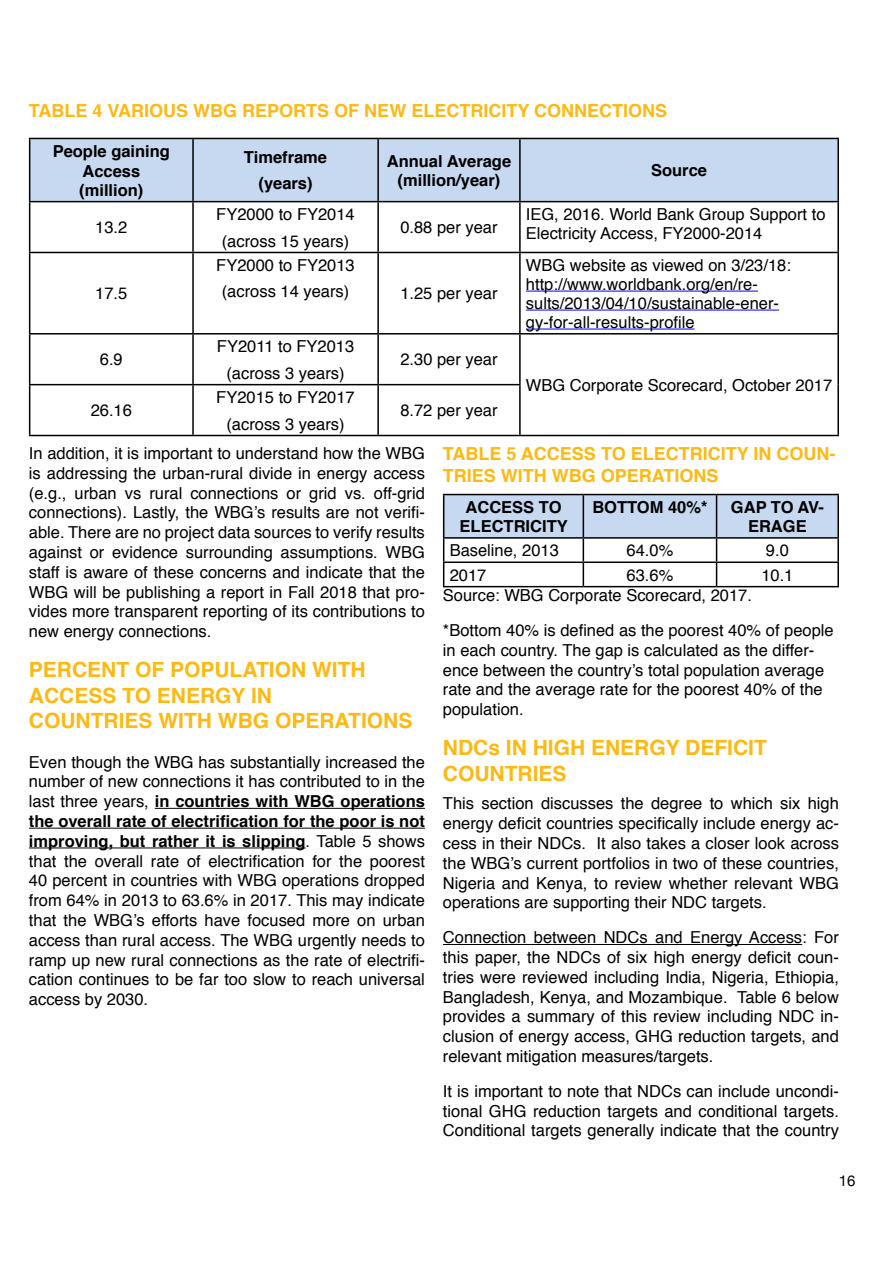
<style>
.page{position:relative;width:893px;height:1263px;background:#fff}
.page>*{position:absolute;margin:0;border:0;box-sizing:border-box;transform-origin:0 0}
.t1{font:700 21px/25.2px "Helvetica";color:#fdb913}
.t2{font:700 18px/21.6px "Helvetica";color:#fdb913}
.t3{font:16.5px/19.8px "Helvetica";color:#000;text-align:justify}
.t4{font:700 16.5px/18.9px "Helvetica";color:#000;text-align:center}
.t5{font:15px "Helvetica Neue";color:#000}
.s1{font-weight:700}
</style>
<div class="page">
<div style="left:30px;top:139px;width:807px;height:62px;background:#c6d9f1"></div>
<hr style="left:29px;top:138px;width:164px;height:1px;background:#000">
<hr style="left:29px;top:139px;width:1px;height:62px;background:#000">
<hr style="left:193px;top:138px;width:185px;height:1px;background:#000">
<hr style="left:192px;top:139px;width:2px;height:62px;background:#000">
<hr style="left:378px;top:138px;width:142px;height:1px;background:#000">
<hr style="left:377px;top:139px;width:2px;height:62px;background:#000">
<hr style="left:520px;top:138px;width:319px;height:1px;background:#000">
<hr style="left:519px;top:139px;width:2px;height:62px;background:#000">
<hr style="left:837px;top:139px;width:2px;height:62px;background:#000">
<hr style="left:29px;top:201px;width:164px;height:1px;background:#000">
<hr style="left:29px;top:202px;width:1px;height:50px;background:#000">
<hr style="left:193px;top:201px;width:185px;height:1px;background:#000">
<hr style="left:192px;top:202px;width:2px;height:50px;background:#000">
<hr style="left:378px;top:201px;width:142px;height:1px;background:#000">
<hr style="left:377px;top:202px;width:2px;height:50px;background:#000">
<hr style="left:520px;top:201px;width:319px;height:1px;background:#000">
<hr style="left:519px;top:202px;width:2px;height:50px;background:#000">
<hr style="left:837px;top:202px;width:2px;height:50px;background:#000">
<hr style="left:29px;top:252px;width:164px;height:1px;background:#000">
<hr style="left:29px;top:253px;width:1px;height:80px;background:#000">
<hr style="left:193px;top:252px;width:185px;height:1px;background:#000">
<hr style="left:192px;top:253px;width:2px;height:80px;background:#000">
<hr style="left:378px;top:252px;width:142px;height:1px;background:#000">
<hr style="left:377px;top:253px;width:2px;height:80px;background:#000">
<hr style="left:520px;top:252px;width:319px;height:1px;background:#000">
<hr style="left:519px;top:253px;width:2px;height:80px;background:#000">
<hr style="left:837px;top:253px;width:2px;height:80px;background:#000">
<hr style="left:29px;top:333px;width:164px;height:2px;background:#000">
<hr style="left:29px;top:335px;width:1px;height:49px;background:#000">
<hr style="left:193px;top:333px;width:185px;height:2px;background:#000">
<hr style="left:192px;top:335px;width:2px;height:49px;background:#000">
<hr style="left:378px;top:333px;width:142px;height:2px;background:#000">
<hr style="left:377px;top:335px;width:2px;height:49px;background:#000">
<hr style="left:520px;top:333px;width:319px;height:2px;background:#000">
<hr style="left:519px;top:335px;width:2px;height:49px;background:#000">
<hr style="left:837px;top:335px;width:2px;height:50px;background:#000">
<hr style="left:29px;top:384px;width:164px;height:1px;background:#000">
<hr style="left:29px;top:385px;width:1px;height:50px;background:#000">
<hr style="left:193px;top:384px;width:185px;height:1px;background:#000">
<hr style="left:192px;top:385px;width:2px;height:50px;background:#000">
<hr style="left:378px;top:384px;width:143px;height:1px;background:#000">
<hr style="left:377px;top:385px;width:2px;height:50px;background:#000">
<hr style="left:519px;top:385px;width:2px;height:50px;background:#000">
<hr style="left:837px;top:385px;width:2px;height:50px;background:#000">
<hr style="left:29px;top:435px;width:164px;height:1px;background:#000">
<hr style="left:193px;top:435px;width:185px;height:1px;background:#000">
<hr style="left:378px;top:435px;width:142px;height:1px;background:#000">
<hr style="left:520px;top:435px;width:319px;height:1px;background:#000">
<hr style="left:526px;top:291px;width:232px;height:1px;background:#00f">
<hr style="left:526px;top:310px;width:253px;height:1px;background:#00f">
<hr style="left:526px;top:329px;width:169px;height:1px;background:#00f">
<hr style="left:155px;top:808px;width:270px;height:1px;background:#000">
<hr style="left:29px;top:828px;width:396px;height:1px;background:#000">
<hr style="left:29px;top:847px;width:277px;height:1px;background:#000">
<hr style="left:443px;top:944px;width:359px;height:1px;background:#000">
<hr style="left:717px;top:494px;width:122px;height:1px;background:#000">
<hr style="left:837px;top:495px;width:2px;height:42px;background:#000">
<hr style="left:717px;top:537px;width:122px;height:2px;background:#000">
<hr style="left:837px;top:539px;width:2px;height:22px;background:#000">
<hr style="left:717px;top:561px;width:122px;height:2px;background:#000">
<svg style="left:443px;top:494px;width:395px;height:92px"></svg>
<hr style="left:837px;top:563px;width:2px;height:23px;background:#000">
<hr style="left:443px;top:586px;width:140px;height:1px;background:#000">
<hr style="left:583px;top:586px;width:134px;height:1px;background:#000">
<hr style="left:717px;top:586px;width:122px;height:1px;background:#000">
<p class="t2" style="left:29px;top:100px;width:640px">TABLE 4 VARIOUS WBG REPORTS OF NEW ELECTRICITY CONNECTIONS</p>
<p class="t4" style="left:53px;top:142px;width:119px;line-height:19.4px">People gaining<br>Access (million)</p>
<p class="t4" style="left:244px;top:144px;width:85px;line-height:26.5px">Timeframe (years)</p>
<p class="t4" style="left:387px;top:152px;width:126px">Annual Average (million/year)</p>
<p class="t4" style="left:651px;top:161px;width:57px">Source</p>
<p class="t3" style="left:95px;top:218px;width:34px">13.2</p>
<p class="t3" style="left:526px;top:205px;width:301px;line-height:18.9px">IEG, 2016. World Bank Group Support to<br>Electricity Access, FY2000-2014</p>
<p class="t3" style="left:216px;top:201px;width:140px;line-height:26.5px;text-align:center">FY2000 to FY2014 (across 15 years)</p>
<p class="t3" style="left:400px;top:218px;width:99px">0.88 per year</p>
<p class="t3" style="left:95px;top:284px;width:34px">17.5</p>
<p class="t3" style="left:216px;top:252px;width:140px;line-height:26.5px;text-align:center">FY2000 to FY2013 (across 14 years)</p>
<p class="t3" style="left:400px;top:284px;width:99px">1.25 per year</p>
<p class="t3" style="left:526px;top:256px;width:267px;line-height:19px;text-align:left">WBG website as viewed on 3/23/18: http://www.worldbank.org/en/re&shy;sults/2013/04/10/sustainable-ener&shy;gy-for-all-results-profile</p>
<p class="t3" style="left:100px;top:350px;width:24px">6.9</p>
<p class="t3" style="left:91px;top:401px;width:43px">26.16</p>
<p class="t3" style="left:217px;top:334px;width:139px;line-height:26.5px;text-align:center">FY2011 to FY2013 (across 3 years)</p>
<p class="t3" style="left:216px;top:384px;width:140px;line-height:26.5px;text-align:center">FY2015 to FY2017 (across 3 years)</p>
<p class="t3" style="left:400px;top:350px;width:99px">2.30 per year</p>
<p class="t3" style="left:400px;top:401px;width:99px">8.72 per year</p>
<p class="t3" style="left:526px;top:376px;width:308px">WBG Corporate Scorecard, October 2017</p>
<p class="t3" style="left:29px;top:444px;width:398px">In addition, it is important to understand how the WBG is addressing the urban-rural divide in energy access (e.g., urban vs rural connections or grid vs. off-grid connections). Lastly, the WBG’s results are not verifi&shy;able. There are no project data sources to verify results against or evidence surrounding assumptions. WBG staff is aware of these concerns and indicate that the WBG will be publishing a report in Fall 2018 that pro&shy;vides more transparent reporting of its contributions to new energy connections.</p>
<p class="t1" style="left:29px;top:658px;width:385px">PERCENT OF POPULATION WITH<br>ACCESS TO ENERGY IN<br>COUNTRIES WITH WBG OPERATIONS</p>
<p class="t3" style="left:29px;top:752px;width:398px">Even though the WBG has substantially increased the number of new connections it has contributed to in the last three years, <span class="s1">in countries with WBG operations the overall rate of electrification for the poor is not improving, but rather it is slipping</span>. Table 5 shows that the overall rate of electrification for the poorest 40 percent in countries with WBG operations dropped from 64% in 2013 to 63.6% in 2017. This may indicate that the WBG’s efforts have focused more on urban access than rural access. The WBG urgently needs to ramp up new rural connections as the rate of electrifi&shy;cation continues to be far too slow to reach universal access by 2030.</p>
<p class="t2" style="left:443px;top:443px;width:394px">TABLE 5 ACCESS TO ELECTRICITY IN COUN-<br>TRIES WITH WBG OPERATIONS</p>
<p class="t4" style="left:460px;top:498px;width:110px">ACCESS TO<br>ELECTRICITY</p>
<p class="t4" style="left:592px;top:498px;width:117px">BOTTOM 40%*</p>
<p class="t4" style="left:731px;top:498px;width:94px">GAP TO AV-<br>ERAGE</p>
<p class="t3" style="left:450px;top:541px;width:111px">Baseline, 2013</p>
<p class="t3" style="left:627px;top:541px;width:48px">64.0%</p>
<p class="t3" style="left:766px;top:541px;width:24px">9.0</p>
<p class="t3" style="left:450px;top:565px;width:38px">2017</p>
<p class="t3" style="left:627px;top:565px;width:48px">63.6%</p>
<p class="t3" style="left:761px;top:565px;width:34px">10.1</p>
<p class="t3" style="left:443px;top:578px;width:392px;line-height:34.8px">Source: WBG Corporate Scorecard, 2017.<br>*Bottom 40% is defined as the poorest 40% of people</p>
<p class="t3" style="left:443px;top:641px;width:383px;text-align:left">in each country. The gap is calculated as the differ&shy;ence between the country’s total population average rate and the average rate for the poorest 40% of the population.</p>
<p class="t1" style="left:443px;top:736px;width:325px">NDCs IN HIGH ENERGY DEFICIT<br>COUNTRIES</p>
<p class="t3" style="left:443px;top:794px;width:398px">This section discusses the degree to which six high energy deficit countries specifically include energy ac&shy;cess in their NDCs. It also takes a closer look across the WBG’s current portfolios in two of these countries, Nigeria and Kenya, to review whether relevant WBG operations are supporting their NDC targets.</p>
<p class="t3" style="left:443px;top:928px;width:397px">Connection between NDCs and Energy Access: For this paper, the NDCs of six high energy deficit coun&shy;tries were reviewed including India, Nigeria, Ethiopia, Bangladesh, Kenya, and Mozambique. Table 6 below provides a summary of this review including NDC in&shy;clusion of energy access, GHG reduction targets, and relevant mitigation measures/targets.</p>
<p class="t3" style="left:443px;top:1082px;width:398px">It is important to note that NDCs can include uncondi&shy;tional GHG reduction targets and conditional targets.<br>Conditional targets generally indicate that the country</p>
<p class="t5" style="left:839px;top:1170px;width:18px">16</p>
</div>
